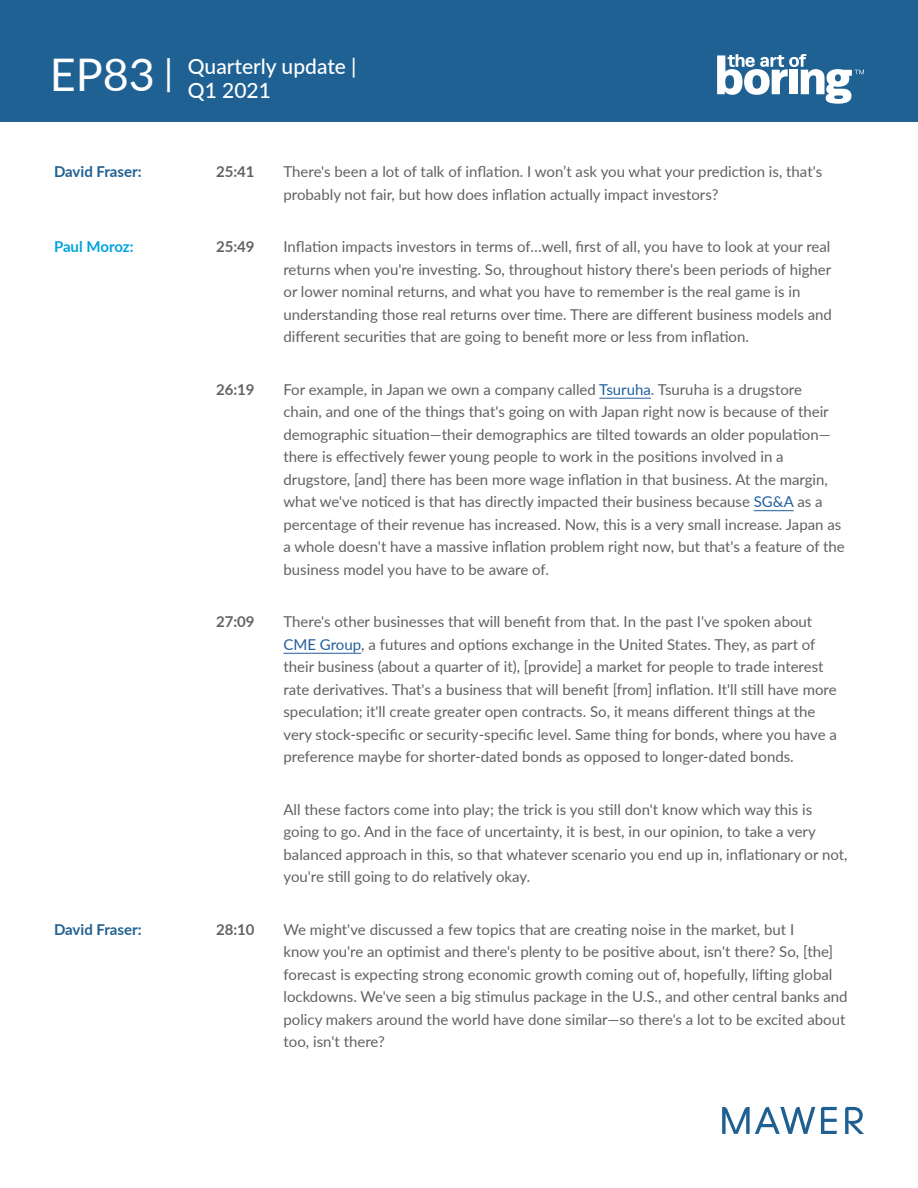
<style>
.page{position:relative;width:918px;height:1188px;background:#fff}
.page>*{position:absolute;margin:0;border:0;box-sizing:border-box;transform-origin:0 0}
.t1{font:500 21px/24px "Lato";color:#fff}
.t2{font:15px/22.5px "Lato";color:#616163}
.t3{font:700 15px "Lato";color:#606366}
.t4{font:700 15px "Lato";color:#1f6092}
.t5{font:700 15px "Lato";color:#216191}
.t6{font:700 15px "Lato";letter-spacing:-.01em;color:#00a3e0}
.s1{font-weight:400;font-size:45px}
.s2{font-weight:400;font-size:36px}
.s3{color:#215e9e}
</style>
<div class="page">
<div style="left:0;top:0;width:918px;height:122px;background:#1f6193"></div>
<svg style="left:717px;top:54px;width:147px;height:50px"></svg>
<svg style="left:845px;top:1107px;width:19px;height:27px"></svg>
<svg style="left:821px;top:1107px;width:16px;height:27px"></svg>
<svg style="left:722px;top:1107px;width:93px;height:27px"></svg>
<hr style="left:599px;top:398px;width:52px;height:1px;background:#215e9e">
<hr style="left:754px;top:510px;width:40px;height:1px;background:#215e9e">
<hr style="left:284px;top:653px;width:77px;height:1px;background:#215e9e">
<h1 class="t1" style="left:188px;top:53px;width:170px;text-indent:-138px"><span class="s1">EP83</span> <span class="s2">|</span> Quarterly update |<br>Q1 2021</h1>
<p class="t4" style="left:54px;top:161px;width:89px">David Fraser:</p>
<p class="t3" style="left:216px;top:161px;width:40px">25:41</p>
<p class="t2" style="left:284px;top:160px;width:540px">There's been a lot of talk of inflation. I won’t ask you what your prediction is, that's probably not fair, but how does inflation actually impact investors?</p>
<p class="t6" style="left:54px;top:236px;width:81px">Paul Moroz:</p>
<p class="t3" style="left:216px;top:236px;width:40px">25:49</p>
<p class="t2" style="left:284px;top:235px;width:550px">Inflation impacts investors in terms of…well, first of all, you have to look at your real returns when you're investing. So, throughout history there's been periods of higher or lower nominal returns, and what you have to remember is the real game is in understanding those real returns over time. There are different business models and different securities that are going to benefit more or less from inflation.</p>
<p class="t3" style="left:216px;top:378px;width:40px">26:19</p>
<p class="t2" style="left:284px;top:377px;width:563px">For example, in Japan we own a company called <span class="s3">Tsuruha</span>. Tsuruha is a drugstore<br>chain, and one of the things that's going on with Japan right now is because of their demographic situation—their demographics are tilted towards an older population— there is effectively fewer young people to work in the positions involved in a drugstore, [and] there has been more wage inflation in that business. At the margin, what we've noticed is that has directly impacted their business because <span class="s3">SG&amp;A</span> as a percentage of their revenue has increased. Now, this is a very small increase. Japan as a whole doesn't have a massive inflation problem right now, but that's a feature of the business model you have to be aware of.</p>
<p class="t3" style="left:216px;top:611px;width:40px">27:09</p>
<p class="t2" style="left:284px;top:610px;width:555px">There's other businesses that will benefit from that. In the past I've spoken about <span class="s3">CME Group</span>, a futures and options exchange in the United States. They, as part of their business (about a quarter of it), [provide] a market for people to trade interest rate derivatives. That's a business that will benefit [from] inflation. It'll still have more speculation; it'll create greater open contracts. So, it means different things at the very stock-specific or security-specific level. Same thing for bonds, where you have a preference maybe for shorter-dated bonds as opposed to longer-dated bonds.</p>
<p class="t2" style="left:284px;top:798px;width:566px">All these factors come into play; the trick is you still don't know which way this is going to go. And in the face of uncertainty, it is best, in our opinion, to take a very balanced approach in this, so that whatever scenario you end up in, inflationary or not, you're still going to do relatively okay.</p>
<p class="t5" style="left:54px;top:918px;width:89px">David Fraser:</p>
<p class="t3" style="left:216px;top:918px;width:40px">28:10</p>
<p class="t2" style="left:284px;top:918px;width:566px">We might've discussed a few topics that are creating noise in the market, but I<br>know you're an optimist and there's plenty to be positive about, isn't there? So, [the] forecast is expecting strong economic growth coming out of, hopefully, lifting global lockdowns. We've seen a big stimulus package in the U.S., and other central banks and policy makers around the world have done similar—so there's a lot to be excited about too, isn't there?</p>
</div>
